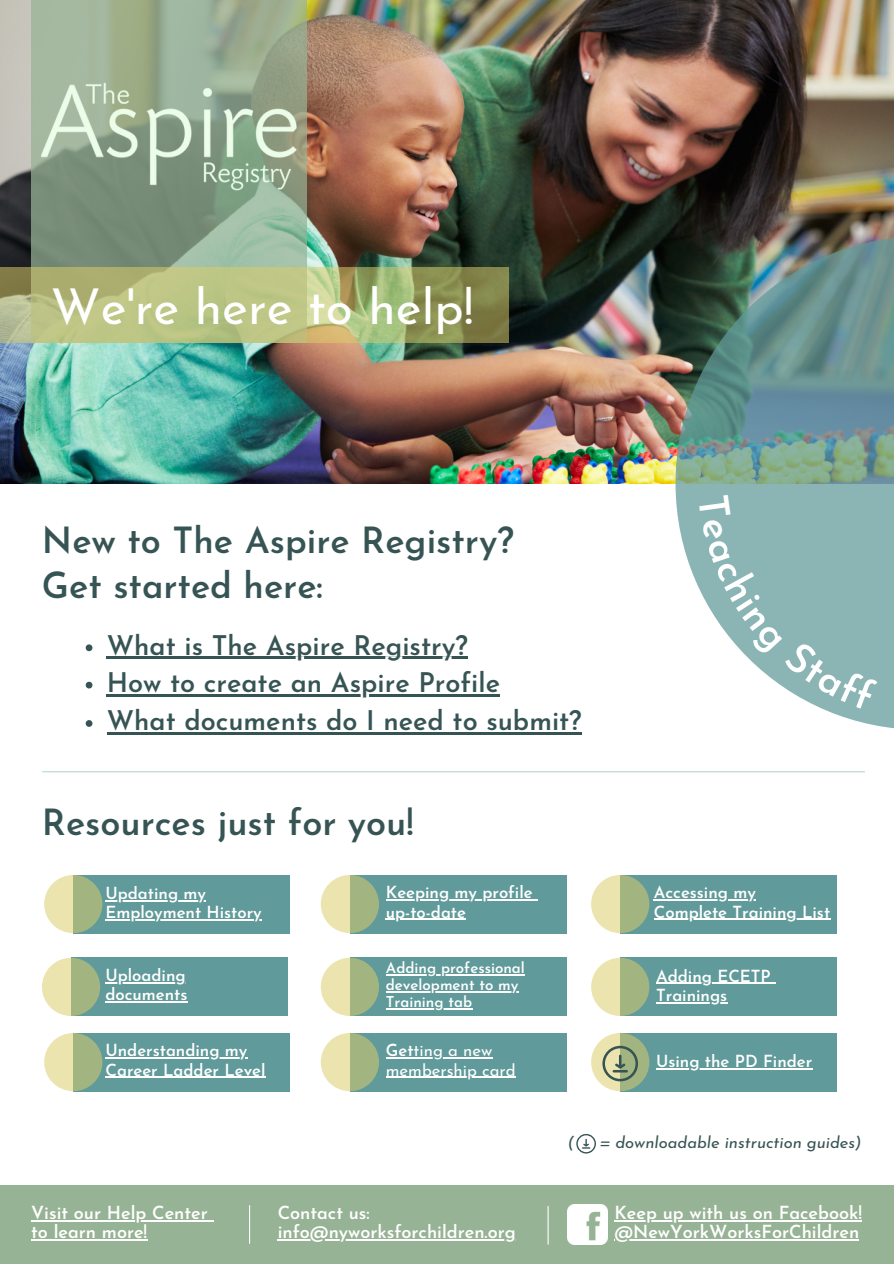
<style>
.page{position:relative;width:894px;height:1264px;background:#fff}
.page>*{position:absolute;margin:0;border:0;box-sizing:border-box;transform-origin:0 0}
.t1{font:49.5px "Josefin Sans";color:#fff}
.t2{font:600 36px/45px "Josefin Sans";color:#375454}
.t3{font:600 27px "Josefin Sans";color:#375454}
.t4{font:600 18px/19.2px "Josefin Sans";color:#fff}
.t5{font:600 16.65px/19.2px "Josefin Sans";color:#fff}
.t6{font:16.65px/19.2px "Josefin Sans";color:#fff}
.t7{font:italic 16.5px "Josefin Sans";color:#375454}
.t8{font:600 15px/16.8px "Josefin Sans";color:#fff}
.s1{font-weight:600}
</style>
<div class="page">
<img style="left:0;top:0;width:893px;height:483px">
<div style="left:0;top:1184px;width:893px;height:79px;background:#97b395"></div>
<hr style="left:42px;top:771px;width:822px;height:1px;background:#b6d8c6">
<img style="left:675px;top:236px;width:218px;height:492px">
<hr style="left:249px;top:1205px;width:1px;height:38px;background:#fff">
<svg style="left:31px;top:0;width:275px;height:267px;background:#97a98e"></svg>
<img style="left:42px;top:6px;width:254px;height:260px">
<svg style="left:0;top:267px;width:509px;height:76px;background:#acb375"></svg>
<div style="left:73px;top:874px;width:217px;height:59px;background:#619a9a"></div>
<svg style="left:44px;top:874px;width:58px;height:59px;background:#c6cc98"></svg>
<hr style="left:547px;top:1206px;width:1px;height:38px;background:#fff">
<img style="left:567px;top:1204px;width:40px;height:39px">
<div style="left:350px;top:874px;width:216px;height:59px;background:#619a9a"></div>
<svg style="left:321px;top:874px;width:58px;height:59px;background:#c6cc98"></svg>
<div style="left:71px;top:957px;width:217px;height:59px;background:#619a9a"></div>
<svg style="left:42px;top:957px;width:58px;height:59px;background:#c6cc97"></svg>
<div style="left:350px;top:957px;width:216px;height:59px;background:#619a9a"></div>
<hr style="left:105px;top:900px;width:101px;height:1px;background:#fff">
<hr style="left:105px;top:919px;width:157px;height:1px;background:#fff">
<svg style="left:321px;top:957px;width:58px;height:59px;background:#c6cc97"></svg>
<div style="left:350px;top:1032px;width:216px;height:59px;background:#619a9a"></div>
<svg style="left:321px;top:1032px;width:58px;height:59px;background:#c6cc98"></svg>
<div style="left:620px;top:874px;width:216px;height:59px;background:#619a9a"></div>
<svg style="left:591px;top:874px;width:58px;height:59px;background:#c6cc98"></svg>
<svg style="left:86px;top:644px;width:6px;height:7px"></svg>
<hr style="left:107px;top:656px;width:361px;height:3px;background:#375454">
<hr style="left:31px;top:1219px;width:177px;height:1px;background:#fff">
<hr style="left:31px;top:1238px;width:116px;height:2px;background:#fff">
<hr style="left:277px;top:1238px;width:238px;height:2px;background:#fff">
<hr style="left:614px;top:1219px;width:247px;height:1px;background:#fff">
<hr style="left:614px;top:1238px;width:245px;height:2px;background:#fff">
<svg style="left:86px;top:681px;width:6px;height:7px"></svg>
<hr style="left:107px;top:694px;width:393px;height:2px;background:#375454">
<svg style="left:86px;top:720px;width:6px;height:6px"></svg>
<hr style="left:107px;top:732px;width:474px;height:2px;background:#375454">
<div style="left:620px;top:1032px;width:216px;height:59px;background:#619a9a"></div>
<hr style="left:656px;top:1067px;width:156px;height:2px;background:#fff">
<div style="left:620px;top:957px;width:216px;height:59px;background:#619a9a"></div>
<svg style="left:591px;top:957px;width:58px;height:59px;background:#c6cc98"></svg>
<div style="left:73px;top:1032px;width:217px;height:59px;background:#619a9a"></div>
<svg style="left:44px;top:1032px;width:58px;height:59px;background:#c6cc98"></svg>
<svg style="left:591px;top:1032px;width:58px;height:59px"></svg>
<svg style="left:602px;top:1045px;width:36px;height:36px"></svg>
<hr style="left:612px;top:1069px;width:15px;height:3px;background:#375454">
<svg style="left:576px;top:1134px;width:19px;height:19px"></svg>
<hr style="left:105px;top:982px;width:81px;height:1px;background:#fff">
<hr style="left:105px;top:1001px;width:82px;height:1px;background:#fff">
<hr style="left:386px;top:974px;width:138px;height:1px;background:#fff">
<hr style="left:386px;top:991px;width:132px;height:1px;background:#fff">
<hr style="left:386px;top:1008px;width:86px;height:1px;background:#fff">
<hr style="left:105px;top:1057px;width:142px;height:1px;background:#fff">
<hr style="left:105px;top:1076px;width:160px;height:1px;background:#fff">
<hr style="left:386px;top:899px;width:146px;height:1px;background:#fff">
<hr style="left:386px;top:918px;width:80px;height:1px;background:#fff">
<hr style="left:653px;top:899px;width:102px;height:1px;background:#fff">
<hr style="left:653px;top:918px;width:177px;height:1px;background:#fff">
<hr style="left:656px;top:982px;width:114px;height:1px;background:#fff">
<hr style="left:656px;top:1001px;width:71px;height:2px;background:#fff">
<svg style="left:386px;top:1057px;width:27px;height:1px"></svg>
<hr style="left:413px;top:1057px;width:79px;height:1px;background:#fff">
<hr style="left:386px;top:1076px;width:129px;height:1px;background:#fff">
<svg style="left:698px;top:494px;width:179px;height:217px"></svg>
<h6 class="t1" style="left:51px;top:287px;width:424px">We're here to help!</h6>
<h5 class="t2" style="left:42px;top:521px;width:473px">New to The Aspire Registry?<br>Get started here:</h5>
<p class="t3" style="left:107px;top:634px;width:362px">What is The Aspire Registry?</p>
<h5 class="t3" style="left:107px;top:671px;width:394px">How to create an Aspire Profile</h5>
<p class="t3" style="left:107px;top:710px;width:476px">What documents do I need to submit?</p>
<h5 class="t2" style="left:42px;top:803px;width:373px">Resources just for you!</h5>
<h2 class="t5" style="left:105px;top:885px;width:102px">Updating my</h2>
<h3 class="t5" style="left:105px;top:904px;width:158px">Employment History</h3>
<p class="t5" style="left:386px;top:884px;width:148px">Keeping my profile up-to-date</p>
<p class="t5" style="left:653px;top:884px;width:178px">Accessing my<br>Complete Training List</p>
<p class="t5" style="left:105px;top:967px;width:83px">Uploading documents</p>
<p class="t8" style="left:386px;top:961px;width:140px">Adding professional development to my<br>Training tab</p>
<p class="t5" style="left:105px;top:1042px;width:162px">Understanding my<br>Career Ladder Level</p>
<p class="t6" style="left:386px;top:1042px;width:131px"><span class="s1">Get</span>ting a new membership card</p>
<h6 class="t4" style="left:31px;top:1204px;width:178px">Visit our Help Center to learn more!</h6>
<p class="t4" style="left:277px;top:1204px;width:93px">Contact us:</p>
<p class="t4" style="left:277px;top:1223px;width:239px">info@nyworksforchildren.org</p>
<p class="t5" style="left:656px;top:967px;width:116px">Adding ECETP<br>Trainings</p>
<h5 class="t5" style="left:656px;top:1053px;width:158px">Using the PD Finder</h5>
<p class="t7" style="left:567px;top:1135px;width:8px">(</p>
<p class="t7" style="left:598px;top:1135px;width:264px">= downloadable instruction guides)</p>
<p class="t4" style="left:614px;top:1204px;width:249px">Keep up with us on Facebook!</p>
<p class="t4" style="left:614px;top:1223px;width:246px">@NewYorkWorksForChildren</p>
</div>
